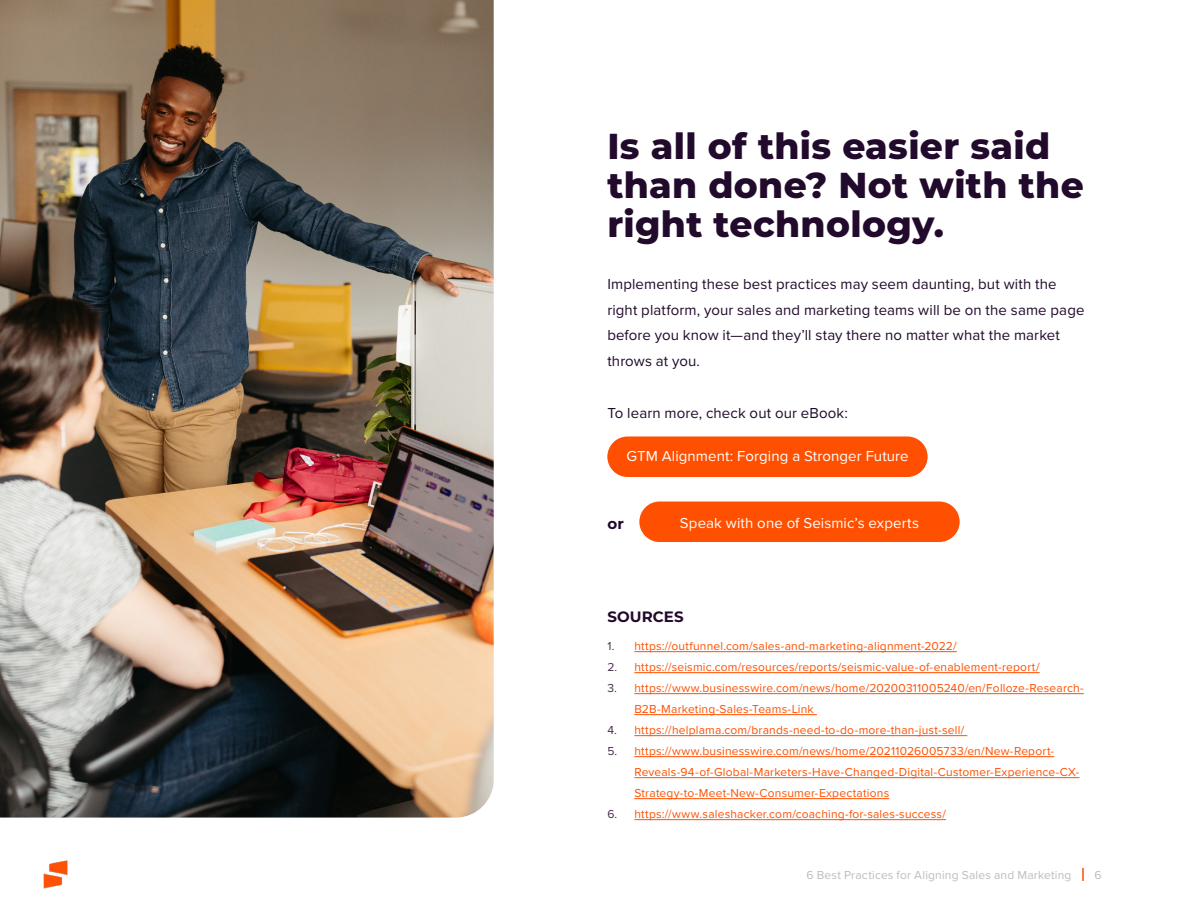
<style>
.page{position:relative;width:1188px;height:918px;background:#fff}
.page>*{position:absolute;margin:0;border:0;box-sizing:border-box;transform-origin:0 0}
.Heading_2{font:800 36px/39px "Montserrat";letter-spacing:.01em;color:#210a2b}
.Body{font:15px/25.5px "Proxima Nova";letter-spacing:.005em;color:#210a2b}
.Body-2{font:15px "Proxima Nova";letter-spacing:.005em;color:#fff}
.Body-3{font:700 15px "Montserrat";letter-spacing:.005em;color:#22092b}
.Body-4{font:700 15px "Montserrat";color:#210a2b}
.t1{font:12px/21px "Proxima Nova";letter-spacing:.015em;color:#fe5000}
.t2{font:12px "Proxima Nova";letter-spacing:.015em;color:#bcbcbc}
.s1{color:#472b4d}
</style>
<div class="page">
<img style="left:43px;top:860px;width:25px;height:28px">
<svg style="left:1082px;top:868px;width:2px;height:13px"></svg>
<hr style="left:634px;top:651px;width:323px;height:1px;background:#fe5000">
<hr style="left:634px;top:672px;width:406px;height:1px;background:#fe5000">
<hr style="left:634px;top:693px;width:450px;height:1px;background:#fe5000">
<hr style="left:634px;top:714px;width:183px;height:1px;background:#fe5000">
<hr style="left:634px;top:735px;width:333px;height:1px;background:#fe5000">
<hr style="left:634px;top:756px;width:420px;height:1px;background:#fe5000">
<hr style="left:634px;top:777px;width:446px;height:1px;background:#fe5000">
<hr style="left:634px;top:798px;width:255px;height:1px;background:#fe5000">
<hr style="left:634px;top:819px;width:312px;height:1px;background:#fe5000">
<img style="left:0;top:0;width:494px;height:818px">
<div style="left:607px;top:436px;width:321px;height:41px;background:#fe5000;border-radius:20px"></div>
<div style="left:639px;top:502px;width:321px;height:40px;background:#fe5000;border-radius:20px"></div>
<p class="Heading_2" style="left:607px;top:125px;width:478px">Is all of this easier said than done? Not with the right technology.</p>
<p class="Body" style="left:607px;top:271px;width:479px">Implementing these best practices may seem daunting, but with the right platform, your sales and marketing teams will be on the same page before you know it—and they’ll stay there no matter what the market throws at you.</p>
<p class="Body" style="left:607px;top:400px;width:242px">To learn more, check out our eBook:</p>
<p class="Body-2" style="left:626px;top:445px;width:284px">GTM Alignment: Forging a Stronger Future</p>
<p class="Body-4" style="left:608px;top:514px;width:18px">or</p>
<p class="Body-2" style="left:680px;top:512px;width:241px">Speak with one of Seismic’s experts</p>
<p class="Body-3" style="left:607px;top:607px;width:78px">SOURCES</p>
<p class="t1" style="left:607px;top:635px;width:351px"><span class="s1">1.</span> https://outfunnel.com/sales-and-marketing-alignment-2022/</p>
<p class="t1" style="left:607px;top:656px;width:434px"><span class="s1">2.</span> https://seismic.com/resources/reports/seismic-value-of-enablement-report/</p>
<p class="t1" style="left:634px;top:677px;width:451px;text-indent:-27px"><span class="s1">3.</span> https://www.businesswire.com/news/home/20200311005240/en/Folloze-Research-<br>B2B-Marketing-Sales-Teams-Link</p>
<p class="t1" style="left:607px;top:719px;width:358px"><span class="s1">4.</span> https://helplama.com/brands-need-to-do-more-than-just-sell/</p>
<p class="t1" style="left:634px;top:740px;width:447px;text-indent:-27px"><span class="s1">5.</span> https://www.businesswire.com/news/home/20211026005733/en/New-Report-<br>Reveals-94-of-Global-Marketers-Have-Changed-Digital-Customer-Experience-CX-<br>Strategy-to-Meet-New-Consumer-Expectations</p>
<p class="t1" style="left:607px;top:803px;width:340px"><span class="s1">6.</span> https://www.saleshacker.com/coaching-for-sales-success/</p>
<p class="t2" style="left:807px;top:866px;width:266px">6 Best Practices for Aligning Sales and Marketing</p>
<p class="t2" style="left:1095px;top:866px;width:9px">6</p>
</div>
